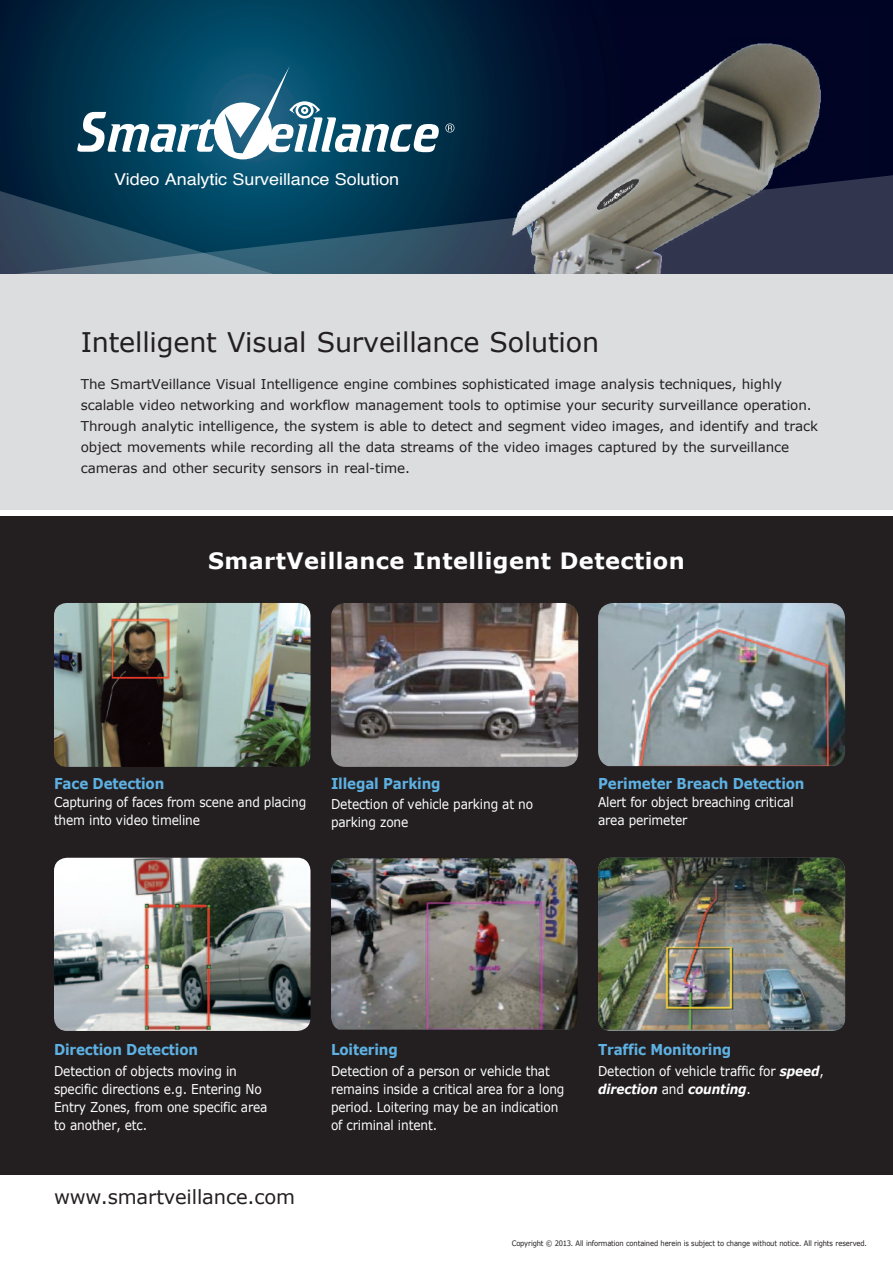
<style>
.page{position:relative;width:893px;height:1263px;background:#fff}
.page>*{position:absolute;margin:0;border:0;box-sizing:border-box;transform-origin:0 0}
.t1{font:27px "Verdana";letter-spacing:-.005em;color:#231f20}
.t2{font:700 22.5px "Verdana";letter-spacing:.02em;color:#fff}
.t3{font:19.5px "Verdana";letter-spacing:-.005em;color:#231f20}
.t4{font:16.35px "Helvetica";letter-spacing:-.005em;color:#fff;scale:1.1 1}
.t5{font:700 15px "Verdana";letter-spacing:-.01em;color:#5eb1e3;scale:.9 1}
.t6{font:13.5px/18px "Verdana";letter-spacing:-.01em;color:#fff;scale:.9 1}
.t7{font:13.5px/21px "Verdana";letter-spacing:-.005em;color:#231f20}
.t8{font:7.5px "Verdana";letter-spacing:-.02em;color:#231f20;scale:.9 1}
.s1{font-weight:700;font-style:italic}
</style>
<div class="page">
<svg style="left:0;top:0;width:893px;height:172px;background:#002d48"></svg>
<svg style="left:0;top:172px;width:893px;height:102px;background:#13435c"></svg>
<img style="left:446px;top:16px;width:421px;height:258px">
<svg style="left:0;top:184px;width:281px;height:90px;background:#1d4b62"></svg>
<div style="left:0;top:517px;width:893px;height:658px;background:#231f20"></div>
<img style="left:331px;top:603px;width:247px;height:164px">
<img style="left:598px;top:603px;width:247px;height:163px">
<img style="left:331px;top:858px;width:247px;height:172px">
<img style="left:54px;top:603px;width:256px;height:164px">
<img style="left:598px;top:858px;width:247px;height:172px">
<img style="left:54px;top:858px;width:256px;height:173px">
<svg style="left:77px;top:66px;width:362px;height:93px"></svg>
<svg style="left:445px;top:123px;width:9px;height:9px"></svg>
<div style="left:0;top:274px;width:893px;height:235px;background:#dcdddf"></div>
<p class="t4" style="left:114px;top:166px;width:261px">Video Analytic Surveillance Solution</p>
<h1 class="t1" style="left:81px;top:323px;width:520px">Intelligent Visual Surveillance Solution</h1>
<p class="t7" style="left:81px;top:373px;width:739px">The SmartVeillance Visual Intelligence engine combines sophisticated image analysis techniques, highly scalable video networking and workflow management tools to optimise your security surveillance operation.<br>Through analytic intelligence, the system is able to detect and segment video images, and identify and track object movements while recording all the data streams of the video images captured by the surveillance cameras and other security sensors in real-time.</p>
<h2 class="t2" style="left:208px;top:545px;width:478px">SmartVeillance Intelligent Detection</h2>
<p class="t5" style="left:54px;top:773px;width:124px">Face Detection</p>
<p class="t6" style="left:54px;top:793px;width:282px">Capturing of faces from scene and placing them into video timeline</p>
<p class="t5" style="left:331px;top:773px;width:123px">Illegal Parking</p>
<p class="t6" style="left:331px;top:795px;width:226px">Detection of vehicle parking at no parking zone</p>
<p class="t5" style="left:598px;top:773px;width:231px">Perimeter Breach Detection</p>
<p class="t6" style="left:598px;top:793px;width:219px">Alert for object breaching critical area perimeter</p>
<p class="t5" style="left:54px;top:1039px;width:162px">Direction Detection</p>
<p class="t6" style="left:54px;top:1061px;width:239px">Detection of objects moving in specific directions e.g. Entering No<br>Entry Zones, from one specific area to another, etc.</p>
<h3 class="t3" style="left:54px;top:1183px;width:243px">www.smartveillance.com</h3>
<p class="t5" style="left:331px;top:1039px;width:76px">Loitering</p>
<p class="t6" style="left:331px;top:1061px;width:261px">Detection of a person or vehicle that remains inside a critical area for a long period. Loitering may be an indication of criminal intent.</p>
<p class="t5" style="left:598px;top:1039px;width:150px">Traffic Monitoring</p>
<p class="t6" style="left:598px;top:1061px;width:252px">Detection of vehicle traffic for <span class="s1">speed</span>, <span class="s1">direction</span> and <span class="s1">counting</span>.</p>
<p class="t8" style="left:512px;top:1238px;width:396px">Copyright © 2013. All information contained herein is subject to change without notice. All rights reserved.</p>
</div>
